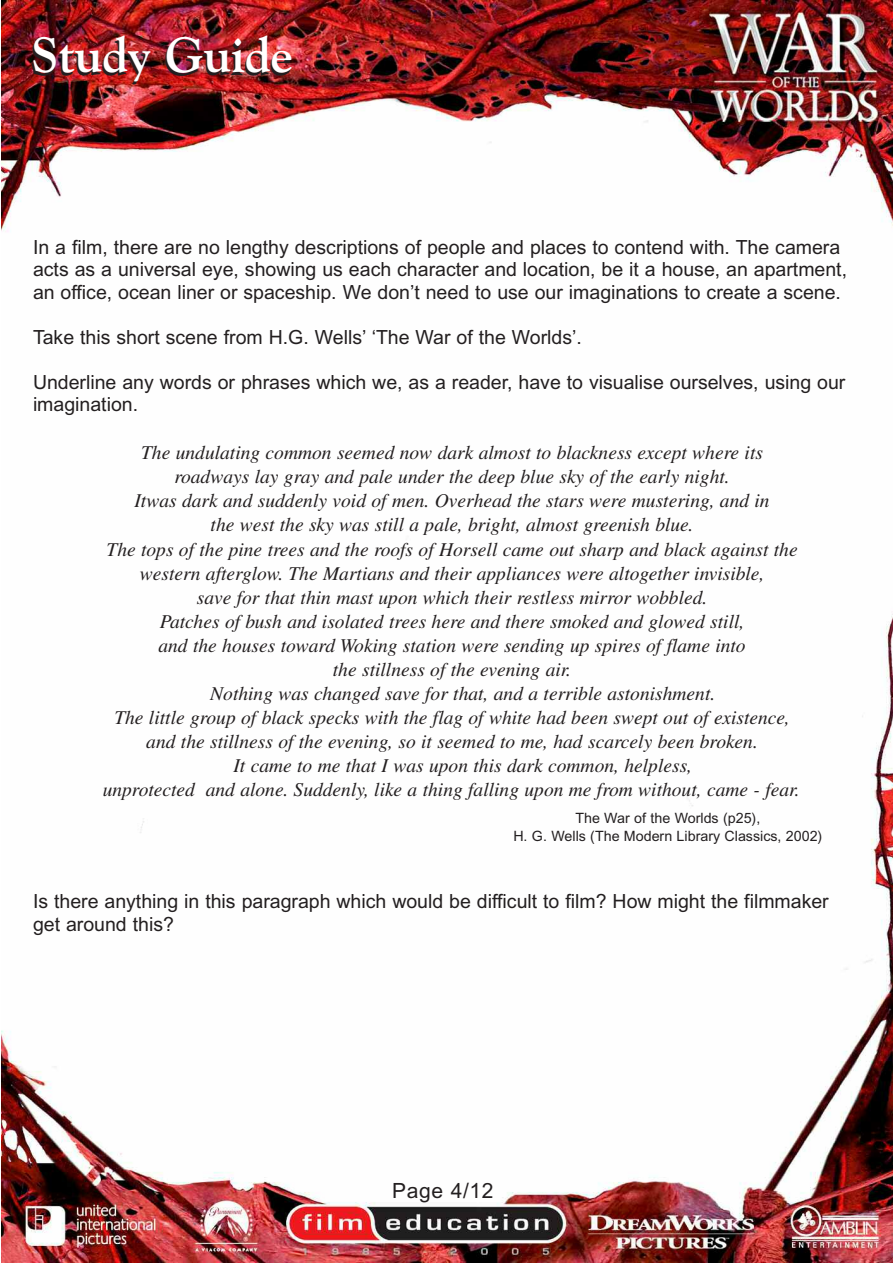
<style>
.page{position:relative;width:893px;height:1263px;background:#fff}
.page>*{position:absolute;margin:0;border:0;box-sizing:border-box;transform-origin:0 0}
.t1{font:700 49.5px "Goudy Old Style BT";color:#fff}
.t2{font:21px "Arial CE";letter-spacing:.03em;color:#231f20}
.t3{font:italic 19.5px "Times";color:#231f20}
.t4{font:19.5px/22.5px "Arial CE";color:#231f20}
.t5{font:14.25px/18px "Arial CE";color:#231f20;text-align:center}
</style>
<div class="page">
<img style="left:2px;top:0;width:891px;height:1263px">
<h1 class="t1" style="left:31px;top:36px;width:263px">Study Guide</h1>
<p class="t4" style="left:33px;top:238px;width:816px">In a film, there are no lengthy descriptions of people and places to contend with. The camera acts as a universal eye, showing us each character and location, be it a house, an apartment, an office, ocean liner or spaceship. We don’t need to use our imaginations to create a scene.</p>
<p class="t4" style="left:33px;top:328px;width:550px">Take this short scene from H.G. Wells’ ‘The War of the Worlds’.</p>
<p class="t4" style="left:33px;top:373px;width:814px">Underline any words or phrases which we, as a reader, have to visualise ourselves, using our imagination.</p>
<p class="t3" style="left:141px;top:446px;width:623px">The undulating common seemed now dark almost to blackness except where its</p>
<p class="t3" style="left:174px;top:470px;width:557px">roadways lay gray and pale under the deep blue sky of the early night.</p>
<p class="t3" style="left:134px;top:494px;width:637px">Itwas dark and suddenly void of men. Overhead the stars were mustering, and in</p>
<p class="t3" style="left:211px;top:518px;width:484px">the west the sky was still a pale, bright, almost greenish blue.</p>
<p class="t3" style="left:106px;top:542px;width:693px">The tops of the pine trees and the roofs of Horsell came out sharp and black against the</p>
<p class="t3" style="left:140px;top:566px;width:626px">western afterglow. The Martians and their appliances were altogether invisible,</p>
<p class="t3" style="left:197px;top:590px;width:512px">save for that thin mast upon which their restless mirror wobbled.</p>
<p class="t3" style="left:160px;top:614px;width:586px">Patches of bush and isolated trees here and there smoked and glowed still,</p>
<p class="t3" style="left:158px;top:638px;width:589px">and the houses toward Woking station were sending up spires of flame into</p>
<p class="t3" style="left:333px;top:662px;width:240px">the stillness of the evening air.</p>
<p class="t3" style="left:210px;top:686px;width:506px">Nothing was changed save for that, and a terrible astonishment.</p>
<p class="t3" style="left:114px;top:710px;width:677px">The little group of black specks with the flag of white had been swept out of existence,</p>
<p class="t3" style="left:146px;top:734px;width:613px">and the stillness of the evening, so it seemed to me, had scarcely been broken.</p>
<p class="t3" style="left:233px;top:758px;width:460px">It came to me that I was upon this dark common, helpless,</p>
<p class="t3" style="left:103px;top:782px;width:698px">unprotected and alone. Suddenly, like a thing falling upon me from without, came - fear.</p>
<p class="t5" style="left:513px;top:810px;width:310px">The War of the Worlds (p25),<br>H. G. Wells (The Modern Library Classics, 2002)</p>
<p class="t4" style="left:33px;top:892px;width:797px">Is there anything in this paragraph which would be difficult to film? How might the filmmaker get around this?</p>
<p class="t2" style="left:392px;top:1183px;width:103px">Page 4/12</p>
</div>
